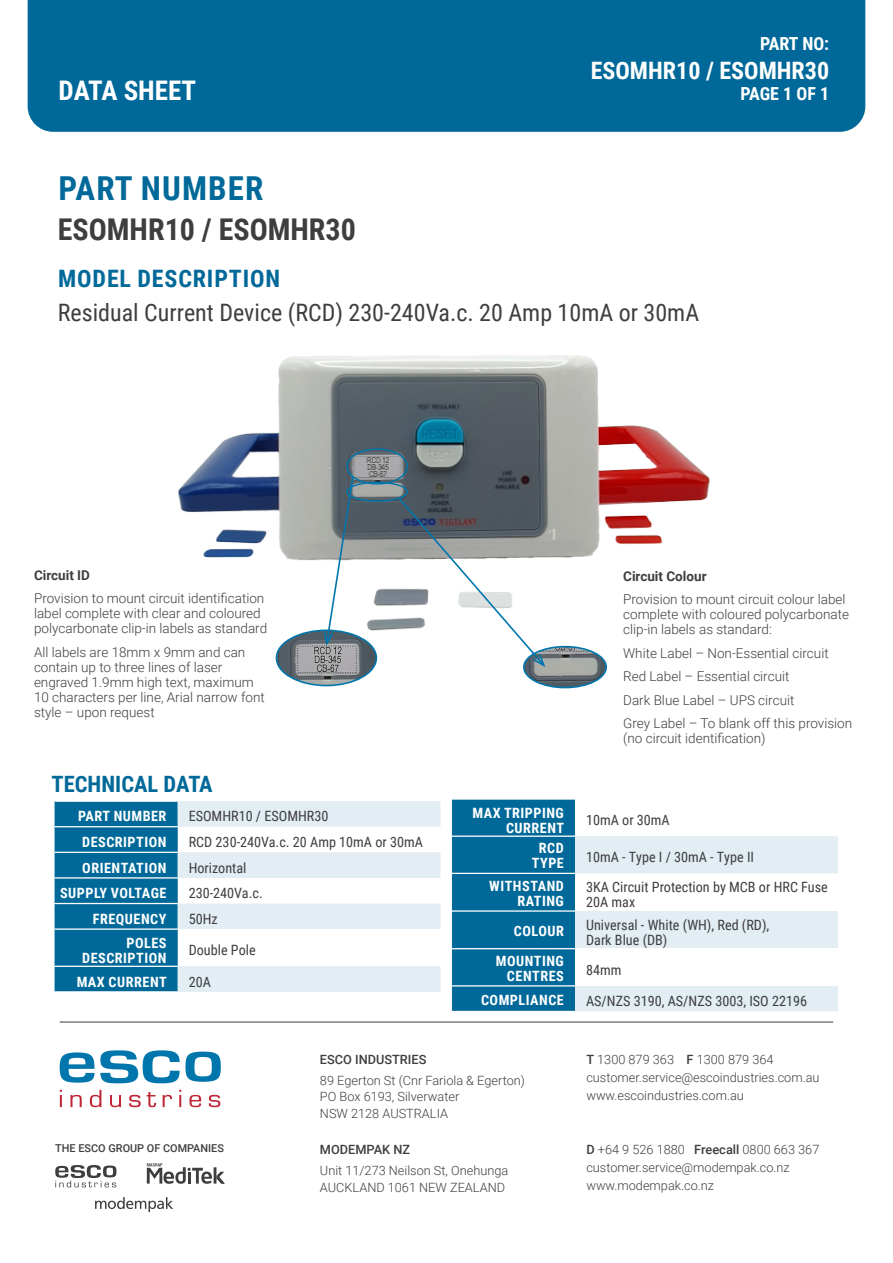
<style>
.page{position:relative;width:893px;height:1263px;background:#fff}
.page>*{position:absolute;margin:0;border:0;box-sizing:border-box;transform-origin:0 0}
.Header__Part_No{font:700 33px "Roboto Condensed";letter-spacing:.035em;color:#006999}
.Part_Number{font:700 30px "Roboto Condensed";color:#3e3e3f}
.t1{font:700 27px "Roboto Condensed";color:#fff}
.Model_Description{font:24px "Roboto Condensed";color:#3e3e3f}
.Masthead_Codes{font:700 24px "Roboto Condensed";color:#fff}
.Header__Model_Des{font:700 24px "Roboto Condensed";letter-spacing:.035em;color:#006999}
.ESCO_Paragraph{font:700 22.5px "Roboto Condensed";color:#006999}
.Masthead_Codes-2{font:700 18px "Roboto Condensed";color:#fff}
.Masthead_Codes_SML{font:700 18px "Roboto Condensed";letter-spacing:-.01em;color:#fff}
.TABLE_COPY{font:14.25px/15.5px "Roboto Condensed";color:#3e3e3f}
.t2{font:700 14.25px/15px "Roboto Condensed";letter-spacing:.035em;color:#fff;text-align:right}
.subhead{font:300 13.5px/15px "Roboto";color:#3e3e3f}
.subhead-2{font:700 13.5px "Roboto";color:#3e3e3f}
.t3{font:300 12.75px/18px "Roboto";color:#3e3e3f}
.t4{font:500 12.75px "Roboto";color:#3e3e3f}
.t5{font:500 10.95px "Roboto";color:#3e3e3f}
.s1{font-weight:500}
</style>
<div class="page">
<div style="left:28px;top:0;width:837px;height:132px;background:#006999"></div>
<svg style="left:60px;top:1052px;width:34px;height:30px"></svg>
<svg style="left:100px;top:1050px;width:121px;height:33px"></svg>
<svg style="left:60px;top:1090px;width:2px;height:17px"></svg>
<svg style="left:70px;top:1095px;width:12px;height:12px"></svg>
<svg style="left:90px;top:1090px;width:11px;height:17px"></svg>
<svg style="left:110px;top:1095px;width:11px;height:12px"></svg>
<svg style="left:129px;top:1095px;width:12px;height:12px"></svg>
<svg style="left:147px;top:1092px;width:9px;height:15px"></svg>
<svg style="left:163px;top:1095px;width:9px;height:12px"></svg>
<svg style="left:179px;top:1090px;width:2px;height:17px"></svg>
<svg style="left:189px;top:1095px;width:12px;height:12px"></svg>
<svg style="left:209px;top:1095px;width:11px;height:12px"></svg>
<svg style="left:55px;top:1165px;width:61px;height:22px"></svg>
<svg style="left:147px;top:1163px;width:78px;height:21px"></svg>
<svg style="left:95px;top:1197px;width:78px;height:15px"></svg>
<hr style="left:60px;top:1022px;width:773px;height:1px;background:#3e3e3f">
<img style="left:178px;top:355px;width:532px;height:303px">
<div style="left:55px;top:802px;width:123px;height:189px;background:#006999"></div>
<svg style="left:178px;top:801px;width:263px;height:191px;fill:#e2edf4"></svg>
<hr style="left:55px;top:826px;width:123px;height:1px;background:#fff">
<hr style="left:55px;top:852px;width:123px;height:1px;background:#fff">
<hr style="left:55px;top:877px;width:123px;height:1px;background:#fff">
<hr style="left:55px;top:903px;width:123px;height:1px;background:#fff">
<hr style="left:55px;top:928px;width:123px;height:2px;background:#fff">
<hr style="left:55px;top:966px;width:123px;height:1px;background:#fff">
<div style="left:452px;top:800px;width:123px;height:211px;background:#006999"></div>
<svg style="left:575px;top:836px;width:263px;height:175px;fill:#e2edf4"></svg>
<div style="left:575px;top:949px;width:263px;height:37px;background:#fff"></div>
<hr style="left:452px;top:835px;width:123px;height:2px;background:#fff">
<hr style="left:452px;top:873px;width:123px;height:1px;background:#fff">
<hr style="left:452px;top:910px;width:123px;height:2px;background:#fff">
<hr style="left:452px;top:948px;width:123px;height:1px;background:#fff">
<hr style="left:452px;top:985px;width:123px;height:1px;background:#fff">
<img style="left:276px;top:630px;width:100px;height:55px">
<div style="left:276px;top:629px;width:101px;height:57px;border:2px solid #0076ad;border-radius:50%"></div>
<img style="left:524px;top:647px;width:82px;height:40px">
<div style="left:523px;top:646px;width:84px;height:42px;border:2px solid #0076ad;border-radius:50%"></div>
<svg style="left:397px;top:497px;width:150px;height:172px"></svg>
<svg style="left:322px;top:474px;width:33px;height:174px"></svg>
<div style="left:346px;top:448px;width:62px;height:37px;border:1px solid #0076ad;border-radius:50%"></div>
<div style="left:346px;top:482px;width:62px;height:20px;border:1px solid #0076ad;border-radius:50%"></div>
<h3 class="t1" style="left:58px;top:72px;width:139px">DATA SHEET</h3>
<p class="Masthead_Codes_SML" style="left:760px;top:31px;width:71px">PART NO:</p>
<p class="Masthead_Codes" style="left:591px;top:53px;width:240px">ESOMHR10 / ESOMHR30</p>
<p class="Masthead_Codes-2" style="left:740px;top:81px;width:90px">PAGE 1 OF 1</p>
<p class="Header__Part_No" style="left:58px;top:166px;width:207px">PART NUMBER</p>
<p class="Part_Number" style="left:58px;top:208px;width:300px">ESOMHR10 / ESOMHR30</p>
<p class="Header__Model_Des" style="left:58px;top:262px;width:223px">MODEL DESCRIPTION</p>
<p class="Model_Description" style="left:58px;top:296px;width:643px">Residual Current Device (RCD) 230-240Va.c. 20 Amp 10mA or 30mA</p>
<p class="subhead-2" style="left:34px;top:565px;width:58px">Circuit ID</p>
<p class="subhead" style="left:34px;top:590px;width:235px">Provision to mount circuit identification label complete with clear and coloured polycarbonate clip-in labels as standard</p>
<p class="subhead" style="left:34px;top:644px;width:232px">All labels are 18mm x 9mm and can contain up to three lines of laser engraved 1.9mm high text, maximum<br>10 characters per line, Arial narrow font style – upon request</p>
<p class="ESCO_Paragraph" style="left:52px;top:768px;width:163px">TECHNICAL DATA</p>
<p class="t2" style="left:78px;top:808px;width:90px">PART NUMBER</p>
<p class="TABLE_COPY" style="left:189px;top:808px;width:141px">ESOMHR10 / ESOMHR30</p>
<p class="t2" style="left:82px;top:834px;width:86px">DESCRIPTION</p>
<p class="TABLE_COPY" style="left:189px;top:834px;width:236px">RCD 230-240Va.c. 20 Amp 10mA or 30mA</p>
<p class="t2" style="left:82px;top:859px;width:86px">ORIENTATION</p>
<p class="TABLE_COPY" style="left:189px;top:859px;width:59px">Horizontal</p>
<p class="t2" style="left:60px;top:885px;width:108px">SUPPLY VOLTAGE</p>
<p class="TABLE_COPY" style="left:189px;top:885px;width:76px">230-240Va.c.</p>
<p class="t2" style="left:93px;top:911px;width:75px">FREQUENCY</p>
<p class="TABLE_COPY" style="left:189px;top:910px;width:31px">50Hz</p>
<p class="t2" style="left:82px;top:934px;width:86px">POLES<br>DESCRIPTION</p>
<p class="TABLE_COPY" style="left:189px;top:942px;width:69px">Double Pole</p>
<p class="t2" style="left:77px;top:973px;width:92px">MAX CURRENT</p>
<p class="TABLE_COPY" style="left:189px;top:973px;width:24px">20A</p>
<p class="subhead-2" style="left:623px;top:566px;width:85px">Circuit Colour</p>
<p class="subhead" style="left:623px;top:591px;width:227px">Provision to mount circuit colour label complete with coloured polycarbonate clip-in labels as standard:</p>
<p class="subhead" style="left:623px;top:645px;width:207px">White Label – Non-Essential circuit</p>
<p class="subhead" style="left:623px;top:668px;width:168px">Red Label – Essential circuit</p>
<p class="subhead" style="left:623px;top:692px;width:173px">Dark Blue Label – UPS circuit</p>
<p class="subhead" style="left:623px;top:715px;width:231px">Grey Label – To blank off this provision (no circuit identification)</p>
<p class="t2" style="left:472px;top:804px;width:93px">MAX TRIPPING<br>CURRENT</p>
<p class="TABLE_COPY" style="left:586px;top:812px;width:85px">10mA or 30mA</p>
<p class="t2" style="left:532px;top:840px;width:34px;text-align:center">RCD<br>TYPE</p>
<p class="TABLE_COPY" style="left:586px;top:849px;width:169px">10mA - Type I / 30mA - Type II</p>
<p class="t2" style="left:489px;top:878px;width:76px">WITHSTAND<br>RATING</p>
<p class="TABLE_COPY" style="left:586px;top:878px;width:243px">3KA Circuit Protection by MCB or HRC Fuse<br>20A max</p>
<p class="t2" style="left:514px;top:923px;width:52px">COLOUR</p>
<p class="TABLE_COPY" style="left:586px;top:916px;width:185px">Universal - White (WH), Red (RD),<br>Dark Blue (DB)</p>
<p class="t2" style="left:496px;top:953px;width:70px">MOUNTING<br>CENTRES</p>
<p class="TABLE_COPY" style="left:586px;top:961px;width:37px">84mm</p>
<p class="t2" style="left:481px;top:992px;width:84px">COMPLIANCE</p>
<p class="TABLE_COPY" style="left:586px;top:993px;width:223px">AS/NZS 3190, AS/NZS 3003, ISO 22196</p>
<p class="t5" style="left:55px;top:1140px;width:170px">THE ESCO GROUP OF COMPANIES</p>
<p class="t4" style="left:320px;top:1050px;width:108px">ESCO INDUSTRIES</p>
<p class="t3" style="left:320px;top:1071px;width:207px;line-height:16.5px">89 Egerton St (Cnr Fariola &amp; Egerton)<br>PO Box 6193, Silverwater<br>NSW 2128 AUSTRALIA</p>
<p class="t4" style="left:320px;top:1140px;width:92px">MODEMPAK NZ</p>
<p class="t3" style="left:320px;top:1162px;width:190px;line-height:16.5px">Unit 11/273 Neilson St, Onehunga<br>AUCKLAND 1061 NEW ZEALAND</p>
<p class="t3" style="left:586px;top:1050px;width:235px"><span class="s1">T</span> 1300 879 363 <span class="s1">F</span> 1300 879 364 customer.service@escoindustries.com.au www.escoindustries.com.au</p>
<p class="t3" style="left:586px;top:1140px;width:234px"><span class="s1">D</span> +64 9 526 1880 <span class="s1">Freecall</span> 0800 663 367 customer.service@modempak.co.nz www.modempak.co.nz</p>
</div>
